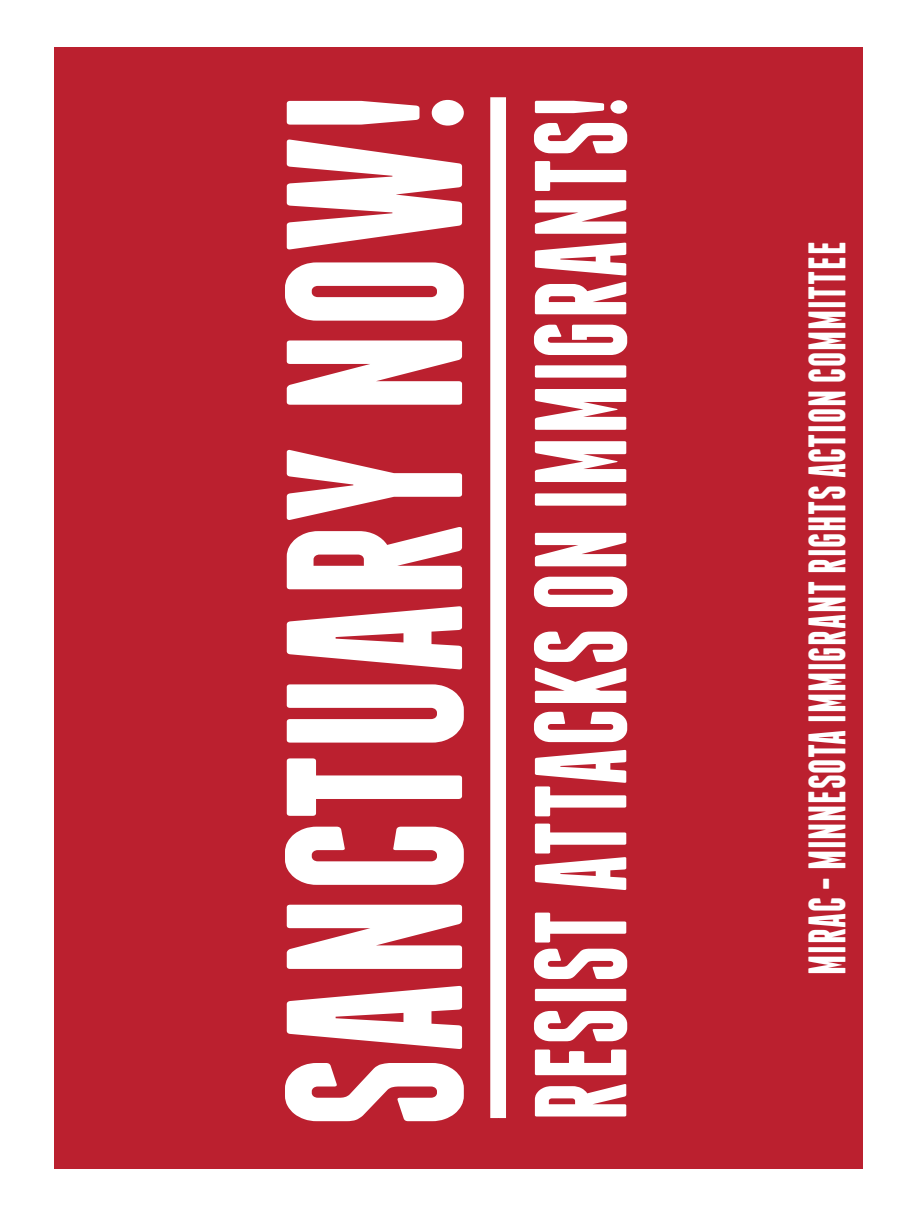
<style>
.page{position:relative;width:918px;height:1215px;background:#fff}
.page>*{position:absolute;margin:0;border:0;box-sizing:border-box;transform-origin:0 0}
.t1{font:700 250.42px "Franchise";letter-spacing:.02em;color:#fff;scale:.8 1}
.t2{font:700 130.57px "Franchise";letter-spacing:.02em;color:#fff;scale:.8 1}
.t3{font:700 52.5px "Franchise";letter-spacing:.02em;color:#fff;scale:.8 1}
</style>
<div class="page">
<div style="left:54px;top:47px;width:809px;height:1121px;background:#bb202f"></div>
<div style="left:490px;top:97px;width:16px;height:1021px;background:#fff"></div>
<h1 class="t1" style="left:258px;top:1127px;width:1296px;rotate:-90deg">SANCTUARY NOW!</h1>
<h2 class="t2" style="left:520px;top:1121px;width:1283px;rotate:-90deg">RESIST ATTACKS ON IMMIGRANTS!</h2>
<p class="t3" style="left:803px;top:975px;width:918px;rotate:-90deg">MIRAC - MINNESOTA IMMIGRANT RIGHTS ACTION COMMITTEE</p>
</div>
